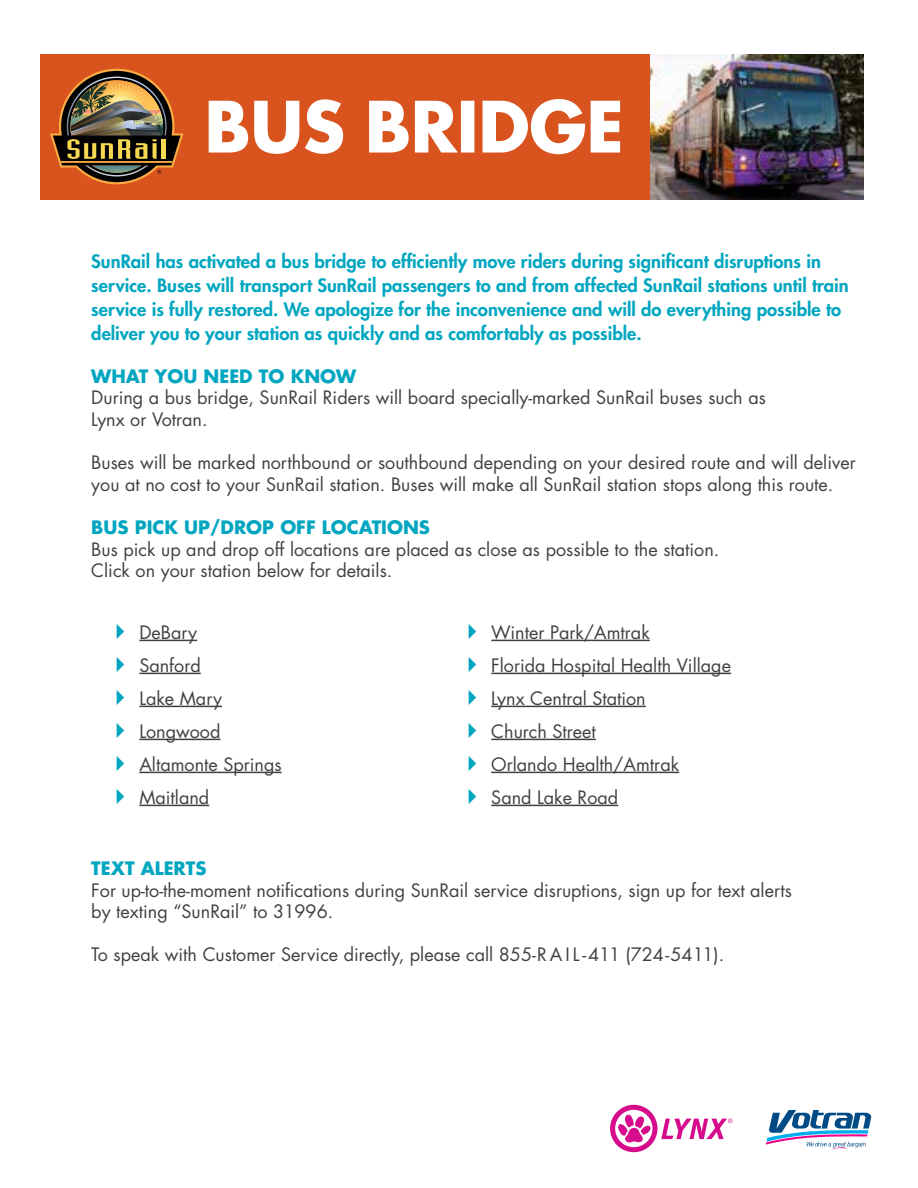
<style>
.page{position:relative;width:918px;height:1188px;background:#fff}
.page>*{position:absolute;margin:0;border:0;box-sizing:border-box;transform-origin:0 0}
.t1{font:18px/21.6px "Futura Std";color:#414042}
.t2{font:800 18px/24px "Futura Std";color:#00a6c0}
.t3{font:700 18px "Futura Std";color:#00a6c0}
.s1{color:#00a6c0}
</style>
<div class="page">
<hr style="left:139px;top:640px;width:58px;height:1px;background:#414042">
<hr style="left:139px;top:673px;width:62px;height:1px;background:#414042">
<hr style="left:139px;top:706px;width:83px;height:1px;background:#414042">
<hr style="left:139px;top:739px;width:81px;height:1px;background:#414042">
<hr style="left:139px;top:772px;width:143px;height:1px;background:#414042">
<hr style="left:139px;top:805px;width:70px;height:1px;background:#414042">
<hr style="left:491px;top:640px;width:159px;height:1px;background:#414042">
<hr style="left:491px;top:673px;width:240px;height:1px;background:#414042">
<hr style="left:491px;top:706px;width:155px;height:1px;background:#414042">
<hr style="left:491px;top:739px;width:105px;height:1px;background:#414042">
<hr style="left:491px;top:772px;width:188px;height:1px;background:#414042">
<hr style="left:491px;top:805px;width:127px;height:1px;background:#414042">
<svg style="left:610px;top:1105px;width:123px;height:47px"></svg>
<svg style="left:766px;top:1110px;width:105px;height:40px"></svg>
<div style="left:40px;top:54px;width:611px;height:145px;background:#d9531e"></div>
<img style="left:50px;top:69px;width:133px;height:115px">
<img style="left:651px;top:54px;width:213px;height:145px">
<svg style="left:209px;top:99px;width:411px;height:55px"></svg>
<p class="t2" style="left:91px;top:249px;width:759px">SunRail has activated a bus bridge to efficiently move riders during significant disruptions in service. Buses will transport SunRail passengers to and from affected SunRail stations until train service is fully restored. We apologize for the inconvenience and will do everything possible to deliver you to your station as quickly and as comfortably as possible.</p>
<p class="t3" style="left:91px;top:364px;width:266px">WHAT YOU NEED TO KNOW</p>
<p class="t1" style="left:91px;top:387px;width:676px">During a bus bridge, SunRail Riders will board specially-marked SunRail buses such as<br>Lynx or Votran.</p>
<p class="t1" style="left:91px;top:452px;width:766px">Buses will be marked northbound or southbound depending on your desired route and will deliver you at no cost to your SunRail station. Buses will make all SunRail station stops along this route.</p>
<p class="t3" style="left:91px;top:515px;width:340px">BUS PICK UP/DROP OFF LOCATIONS</p>
<p class="t1" style="left:91px;top:538px;width:630px">Bus pick up and drop off locations are placed as close as possible to the station.<br>Click on your station below for details.</p>
<p class="t1" style="left:108px;top:621px;width:91px"><span class="s1">✔</span> DeBary</p>
<p class="t1" style="left:108px;top:654px;width:94px"><span class="s1">✔</span> Sanford</p>
<p class="t1" style="left:108px;top:687px;width:116px"><span class="s1">✔</span> Lake Mary</p>
<p class="t1" style="left:108px;top:720px;width:114px"><span class="s1">✔</span> Longwood</p>
<p class="t1" style="left:108px;top:753px;width:175px"><span class="s1">✔</span> Altamonte Springs</p>
<p class="t1" style="left:108px;top:786px;width:103px"><span class="s1">✔</span> Maitland</p>
<p class="t1" style="left:460px;top:621px;width:192px"><span class="s1">✔</span> Winter Park/Amtrak</p>
<p class="t1" style="left:460px;top:654px;width:273px"><span class="s1">✔</span> Florida Hospital Health Village</p>
<p class="t1" style="left:460px;top:687px;width:188px"><span class="s1">✔</span> Lynx Central Station</p>
<p class="t1" style="left:460px;top:720px;width:138px"><span class="s1">✔</span> Church Street</p>
<p class="t1" style="left:460px;top:753px;width:221px"><span class="s1">✔</span> Orlando Health/Amtrak</p>
<p class="t1" style="left:460px;top:786px;width:160px"><span class="s1">✔</span> Sand Lake Road</p>
<p class="t3" style="left:91px;top:856px;width:117px">TEXT ALERTS</p>
<p class="t1" style="left:91px;top:879px;width:702px">For up-to-the-moment notifications during SunRail service disruptions, sign up for text alerts by texting “SunRail” to 31996.</p>
<p class="t1" style="left:91px;top:944px;width:634px">To speak with Customer Service directly, please call 855-R A I L -411 (724-5411).</p>
</div>
